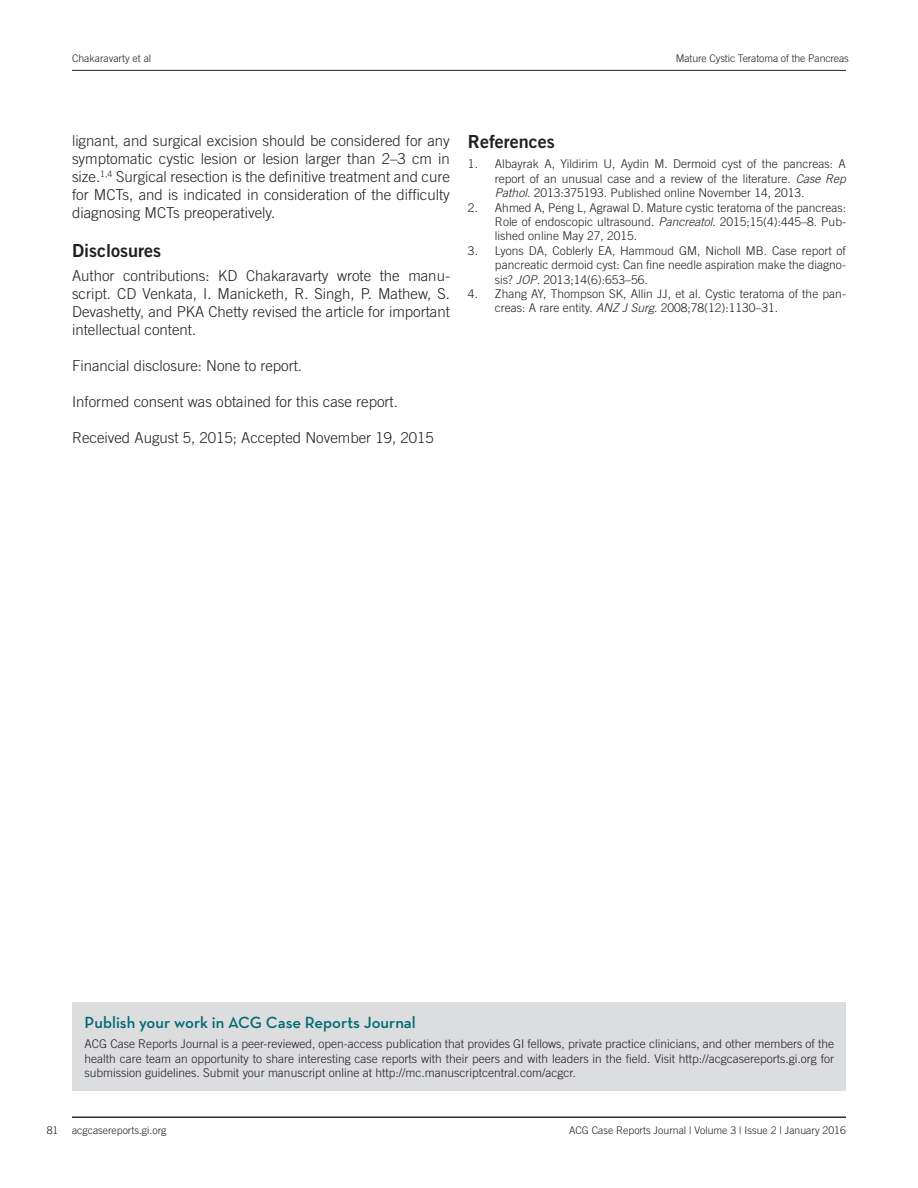
<style>
.page{position:relative;width:918px;height:1188px;background:#fff}
.page>*{position:absolute;margin:0;border:0;box-sizing:border-box;transform-origin:0 0}
.CRJ_Paragraph_Style{font:18px "Trade Gothic LT Std Bd 2";color:#231f20}
.t1{font:600 16.5px "Neutraface Text";color:#006a71}
.CRJ_Paragraph_Style-2{font:300 15px/18px "Trade Gothic LT Std";color:#231f20;text-align:justify}
.t2{font:300 12px/14.4px "Trade Gothic LT Std";color:#231f20;text-align:justify}
.t3{font:300 10.5px "Trade Gothic LT Std";color:#231f20}
.s1{font-style:italic}
</style>
<div class="page">
<div style="left:73px;top:1002px;width:773px;height:89px;background:#dcdddf"></div>
<hr style="left:72px;top:70px;width:774px;height:1px;background:#231f20">
<hr style="left:72px;top:1117px;width:774px;height:1px;background:#231f20">
<p class="t3" style="left:72px;top:52px;width:81px">Chakaravarty et al</p>
<p class="t3" style="left:676px;top:52px;width:175px">Mature Cystic Teratoma of the Pancreas</p>
<p class="CRJ_Paragraph_Style-2" style="left:72px;top:131px;width:379px">lignant, and surgical excision should be considered for any symptomatic cystic lesion or lesion larger than 2–3 cm in size.<sup>1,4</sup> Surgical resection is the definitive treatment and cure for MCTs, and is indicated in consideration of the difficulty diagnosing MCTs preoperatively.</p>
<p class="CRJ_Paragraph_Style" style="left:72px;top:240px;width:90px">Disclosures</p>
<p class="CRJ_Paragraph_Style-2" style="left:72px;top:267px;width:380px">Author contributions: KD Chakaravarty wrote the manu&shy;script. CD Venkata, I. Manicketh, R. Singh, P. Mathew, S.<br>Devashetty, and PKA Chetty revised the article for important intellectual content.</p>
<p class="CRJ_Paragraph_Style-2" style="left:72px;top:357px;width:232px">Financial disclosure: None to report.</p>
<p class="CRJ_Paragraph_Style-2" style="left:72px;top:393px;width:327px">Informed consent was obtained for this case report.</p>
<p class="CRJ_Paragraph_Style-2" style="left:72px;top:429px;width:363px">Received August 5, 2015; Accepted November 19, 2015</p>
<p class="CRJ_Paragraph_Style" style="left:468px;top:130px;width:88px">References</p>
<p class="t2" style="left:495px;top:157px;width:353px;text-indent:-27px">1. Albayrak A, Yildirim U, Aydin M. Dermoid cyst of the pancreas: A report of an unusual case and a review of the literature. <span class="s1">Case Rep Pathol</span>. 2013:375193. Published online November 14, 2013.</p>
<p class="t2" style="left:495px;top:200px;width:353px;text-indent:-27px">2. Ahmed A, Peng L, Agrawal D. Mature cystic teratoma of the pancreas:<br>Role of endoscopic ultrasound. <span class="s1">Pancreatol</span>. 2015;15(4):445–8. Pub&shy;lished online May 27, 2015.</p>
<p class="t2" style="left:495px;top:243px;width:353px;text-indent:-27px">3. Lyons DA, Coblerly EA, Hammoud GM, Nicholl MB. Case report of pancreatic dermoid cyst: Can fine needle aspiration make the diagno&shy;sis? <span class="s1">JOP</span>. 2013;14(6):653–56.</p>
<p class="t2" style="left:495px;top:286px;width:353px;text-indent:-27px">4. Zhang AY, Thompson SK, Allin JJ, et al. Cystic teratoma of the pan&shy;creas: A rare entity. <span class="s1">ANZ J Surg</span>. 2008;78(12):1130–31.</p>
<h2 class="t1" style="left:85px;top:1012px;width:333px">Publish your work in ACG Case Reports Journal</h2>
<p class="t2" style="left:85px;top:1037px;width:751px">ACG Case Reports Journal is a peer-reviewed, open-access publication that provides GI fellows, private practice clinicians, and other members of the health care team an opportunity to share interesting case reports with their peers and with leaders in the field. Visit http://acgcasereports.gi.org for submission guidelines. Submit your manuscript online at http://mc.manuscriptcentral.com/acgcr.</p>
<p class="t3" style="left:47px;top:1124px;width:13px">81</p>
<p class="t3" style="left:569px;top:1124px;width:278px">ACG Case Reports Journal | Volume 3 | Issue 2 | January 2016</p>
<p class="t3" style="left:72px;top:1124px;width:96px">acgcasereports.gi.org</p>
</div>
